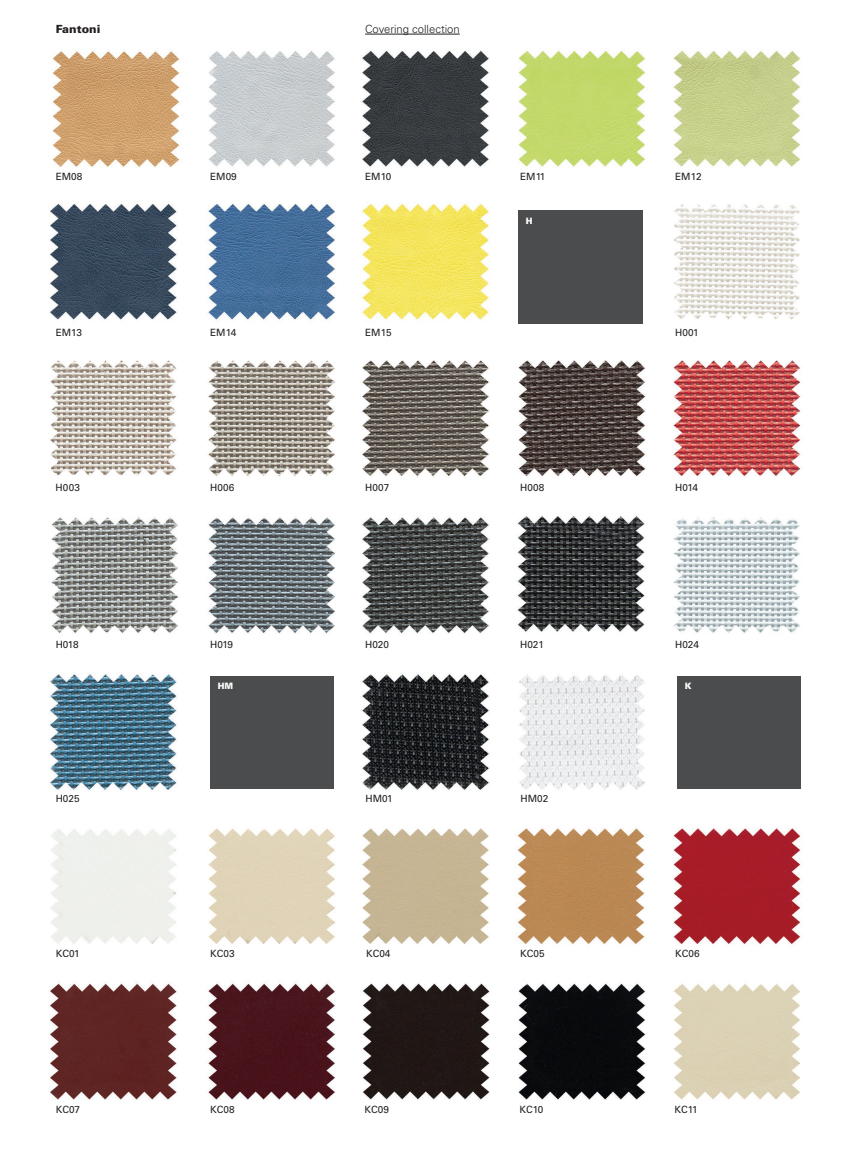
<style>
.page{position:relative;width:851px;height:1170px;background:#fff}
.page>*{position:absolute;margin:0;border:0;box-sizing:border-box;transform-origin:0 0}
.t1{font:300 11.25px "Univers LT Std";color:#231f20}
.t2{font:900 11.25px "Univers LT Std";color:#231f20}
.t3{font:10px "Univers LT Std";color:#231f20}
.t4{font:900 8.75px "Univers LT Std";color:#fff}
</style>
<div class="page">
<img style="left:50px;top:50px;width:752px;height:1050px">
<hr style="left:365px;top:34px;width:94px;height:1px;background:#231f20">
<div style="left:518px;top:210px;width:124px;height:114px;background:#4b4c4d"></div>
<div style="left:677px;top:675px;width:124px;height:113px;background:#4b4c4d"></div>
<div style="left:211px;top:675px;width:123px;height:113px;background:#4b4c4d"></div>
<p class="t2" style="left:56px;top:22px;width:46px">Fantoni</p>
<p class="t1" style="left:365px;top:22px;width:96px">Covering collection</p>
<p class="t3" style="left:56px;top:171px;width:28px">EM08</p>
<p class="t3" style="left:210px;top:171px;width:28px">EM09</p>
<p class="t3" style="left:365px;top:171px;width:28px">EM10</p>
<p class="t3" style="left:520px;top:171px;width:27px">EM11</p>
<p class="t3" style="left:675px;top:171px;width:28px">EM12</p>
<p class="t4" style="left:525px;top:215px;width:8px">H</p>
<p class="t3" style="left:56px;top:326px;width:28px">EM13</p>
<p class="t3" style="left:210px;top:326px;width:28px">EM14</p>
<p class="t3" style="left:365px;top:326px;width:28px">EM15</p>
<p class="t3" style="left:675px;top:326px;width:25px">H001</p>
<p class="t3" style="left:56px;top:481px;width:26px">H003</p>
<p class="t3" style="left:210px;top:481px;width:26px">H006</p>
<p class="t3" style="left:365px;top:481px;width:26px">H007</p>
<p class="t3" style="left:520px;top:481px;width:26px">H008</p>
<p class="t3" style="left:675px;top:481px;width:25px">H014</p>
<p class="t3" style="left:56px;top:638px;width:25px">H018</p>
<p class="t3" style="left:210px;top:638px;width:24px">H019</p>
<p class="t3" style="left:365px;top:638px;width:25px">H020</p>
<p class="t3" style="left:520px;top:638px;width:25px">H021</p>
<p class="t3" style="left:675px;top:638px;width:25px">H024</p>
<p class="t3" style="left:56px;top:792px;width:25px">H025</p>
<p class="t4" style="left:218px;top:680px;width:17px">HM</p>
<p class="t4" style="left:684px;top:680px;width:8px">K</p>
<p class="t3" style="left:365px;top:792px;width:29px">HM01</p>
<p class="t3" style="left:520px;top:792px;width:29px">HM02</p>
<p class="t3" style="left:366px;top:947px;width:26px">KC04</p>
<p class="t3" style="left:56px;top:947px;width:25px">KC01</p>
<p class="t3" style="left:210px;top:947px;width:26px">KC03</p>
<p class="t3" style="left:520px;top:947px;width:26px">KC05</p>
<p class="t3" style="left:675px;top:947px;width:26px">KC06</p>
<p class="t3" style="left:56px;top:1103px;width:26px">KC07</p>
<p class="t3" style="left:210px;top:1103px;width:26px">KC08</p>
<p class="t3" style="left:364px;top:1103px;width:26px">KC09</p>
<p class="t3" style="left:519px;top:1103px;width:25px">KC10</p>
<p class="t3" style="left:674px;top:1103px;width:25px">KC11</p>
</div>
